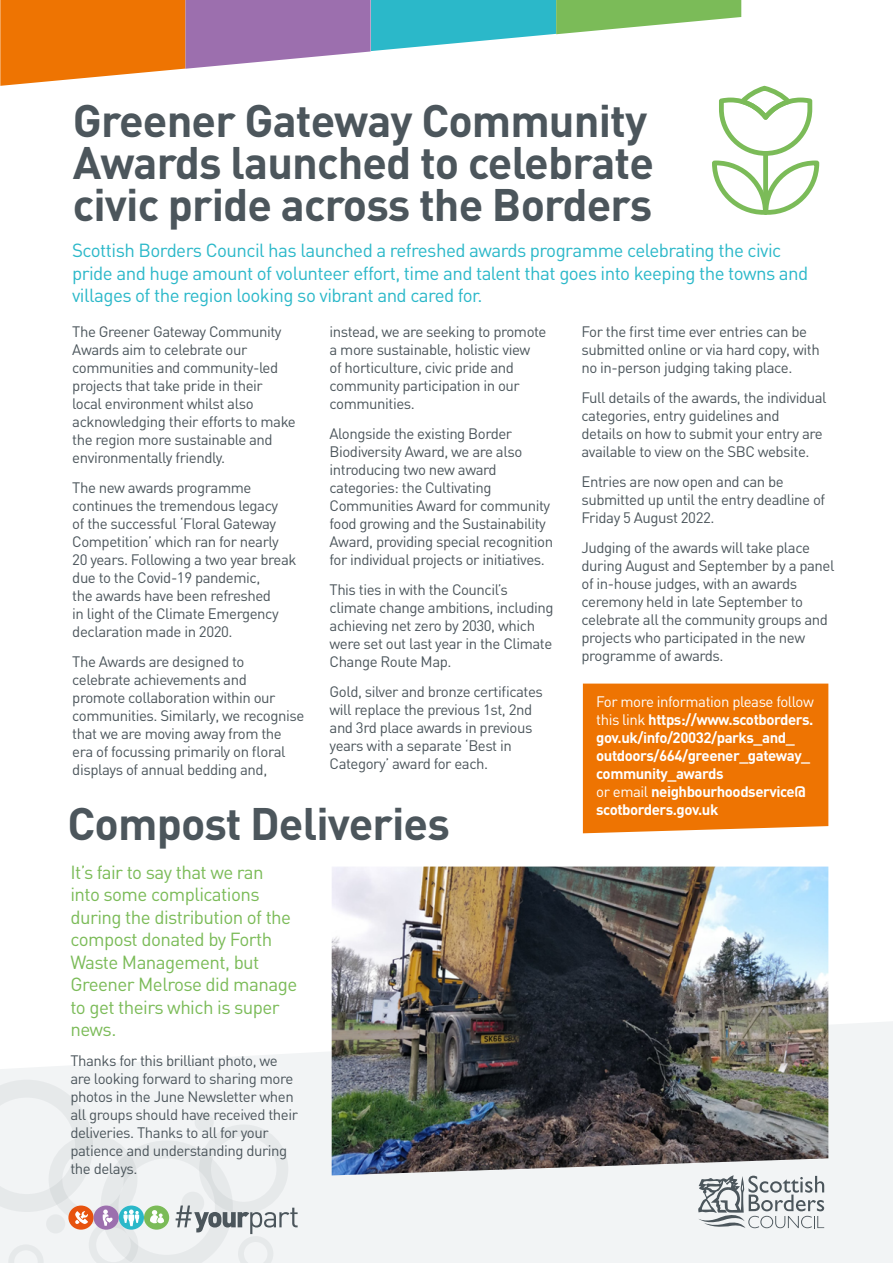
<style>
.page{position:relative;width:893px;height:1263px;background:#fff}
.page>*{position:absolute;margin:0;border:0;box-sizing:border-box;transform-origin:0 0}
.t1{font:700 45px/42px "DIN";letter-spacing:-.02em;color:#4c565c}
.t2{font:18.75px/22.5px "DIN";letter-spacing:-.03em;color:#2bb8c9}
.t3{font:18.75px/22.5px "DIN";letter-spacing:-.03em;color:#7bbb58}
.t4{font:15px/18px "DIN";letter-spacing:-.03em;color:#4c565c}
.t5{font:700 15px/18px "DIN";letter-spacing:-.03em;color:#fff}
.s1{font-weight:400}
</style>
<div class="page">
<svg style="left:0;top:1021px;width:893px;height:242px;fill:#f2f4f5"></svg>
<svg style="left:0;top:1080px;width:298px;height:183px"></svg>
<svg style="left:698px;top:1175px;width:126px;height:53px"></svg>
<div style="left:583px;top:684px;width:245px;height:149px;background:#ee7402"></div>
<img style="left:332px;top:866px;width:496px;height:309px">
<svg style="left:0;top:0;width:819px;height:215px"></svg>
<h1 class="t1" style="left:73px;top:98px;width:583px">Greener Gateway Community<br>Awards launched to celebrate civic pride across the Borders</h1>
<p class="t2" style="left:72px;top:239px;width:738px">Scottish Borders Council has launched a refreshed awards programme celebrating the civic pride and huge amount of volunteer effort, time and talent that goes into keeping the towns and villages of the region looking so vibrant and cared for.</p>
<p class="t4" style="left:72px;top:323px;width:225px">The Greener Gateway Community<br>Awards aim to celebrate our communities and community-led projects that take pride in their local environment whilst also acknowledging their efforts to make the region more sustainable and environmentally friendly.</p>
<p class="t4" style="left:72px;top:479px;width:226px">The new awards programme continues the tremendous legacy<br>of the successful ‘Floral Gateway<br>Competition’ which ran for nearly<br>20 years. Following a two year break due to the Covid-19 pandemic,<br>the awards have been refreshed<br>in light of the Climate Emergency declaration made in 2020.</p>
<p class="t4" style="left:72px;top:653px;width:234px">The Awards are designed to celebrate achievements and<br>promote collaboration within our communities. Similarly, we recognise that we are moving away from the era of focussing primarily on floral displays of annual bedding and,</p>
<p class="t4" style="left:581px;top:323px;width:240px">For the first time ever entries can be submitted online or via hard copy, with no in-person judging taking place.</p>
<p class="t4" style="left:581px;top:389px;width:247px">Full details of the awards, the individual categories, entry guidelines and<br>details on how to submit your entry are available to view on the SBC website.</p>
<p class="t4" style="left:581px;top:473px;width:245px">Entries are now open and can be submitted up until the entry deadline of<br>Friday 5 August 2022.</p>
<p class="t4" style="left:581px;top:539px;width:255px">Judging of the awards will take place during August and September by a panel of in-house judges, with an awards ceremony held in late September to celebrate all the community groups and projects who participated in the new programme of awards.</p>
<p class="t5" style="left:596px;top:692px;width:219px"><span class="s1">For more information please follow this link</span> https://www.scotborders. gov.uk/info/20032/parks_and_ outdoors/664/greener_gateway_ community_awards<br><span class="s1">or email</span> neighbourhoodservice@ scotborders.gov.uk</p>
<p class="t4" style="left:330px;top:323px;width:218px">instead, we are seeking to promote a more sustainable, holistic view<br>of horticulture, civic pride and community participation in our communities.</p>
<p class="t4" style="left:330px;top:425px;width:225px">Alongside the existing Border Biodiversity Award, we are also introducing two new award categories: the Cultivating Communities Award for community food growing and the Sustainability Award, providing special recognition for individual projects or initiatives.</p>
<p class="t4" style="left:330px;top:581px;width:226px">This ties in with the Council’s climate change ambitions, including achieving net zero by 2030, which were set out last year in the Climate<br>Change Route Map.</p>
<p class="t4" style="left:330px;top:683px;width:215px">Gold, silver and bronze certificates will replace the previous 1st, 2nd and 3rd place awards in previous years with a separate ‘Best in<br>Category’ award for each.</p>
<h1 class="t1" style="left:68px;top:801px;width:384px">Compost Deliveries</h1>
<p class="t3" style="left:70px;top:860px;width:228px">It’s fair to say that we ran into some complications during the distribution of the compost donated by Forth<br>Waste Management, but<br>Greener Melrose did manage to get theirs which is super news.</p>
<p class="t4" style="left:70px;top:1052px;width:229px">Thanks for this brilliant photo, we are looking forward to sharing more photos in the June Newsletter when all groups should have received their deliveries. Thanks to all for your patience and understanding during the delays.</p>
</div>
